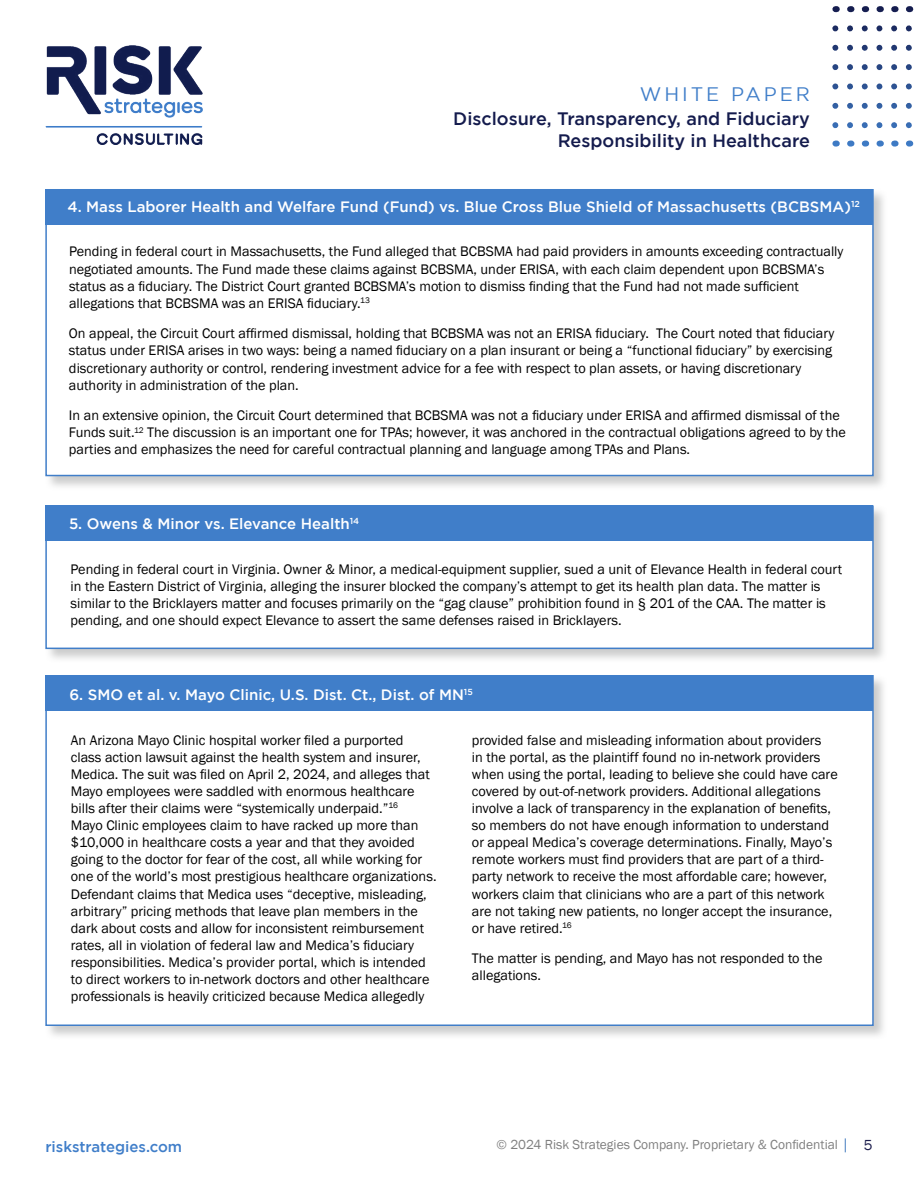
<style>
.page{position:relative;width:918px;height:1188px;background:#fff}
.page>*{position:absolute;margin:0;border:0;box-sizing:border-box;transform-origin:0 0}
.t1{font:19.5px "Gotham";letter-spacing:.15em;color:#407ec9}
.t2{font:500 18px/21.6px "Gotham";color:#141b4d;text-align:right}
.t3{font:500 15px "Gotham";color:#fff}
.t4{font:500 15px "Gotham";color:#407ec9}
.t5{font:15px "Franklin Gothic";color:#1c1d4c}
.t6{font:14.25px/17.1px "Franklin Gothic";color:#000}
.t7{font:13.5px "Franklin Gothic";color:#7f7f7f}
</style>
<div class="page">
<svg style="left:845px;top:1138px;width:1px;height:14px"></svg>
<img style="left:45px;top:45px;width:158px;height:100px">
<svg style="left:876px;top:28px;width:6px;height:101px"></svg>
<svg style="left:862px;top:28px;width:6px;height:101px"></svg>
<svg style="left:847px;top:28px;width:6px;height:101px"></svg>
<svg style="left:832px;top:28px;width:6px;height:101px"></svg>
<svg style="left:891px;top:28px;width:6px;height:101px"></svg>
<svg style="left:906px;top:28px;width:6px;height:101px"></svg>
<div style="left:45px;top:188px;width:843px;height:303px;background:#bbbcbc;opacity:.75"></div>
<div style="left:45px;top:189px;width:829px;height:287px;background:#fff;border:2px solid #407ec9"></div>
<div style="left:45px;top:189px;width:828px;height:36px;background:#407ec9"></div>
<div style="left:45px;top:505px;width:843px;height:158px;background:#bbbcbc;opacity:.75"></div>
<div style="left:45px;top:505px;width:829px;height:144px;background:#fff;border:2px solid #407ec9"></div>
<div style="left:45px;top:505px;width:828px;height:36px;background:#407ec9"></div>
<div style="left:45px;top:674px;width:843px;height:366px;background:#bbbcbc;opacity:.75"></div>
<div style="left:45px;top:675px;width:829px;height:351px;background:#fff;border:2px solid #407ec9"></div>
<div style="left:45px;top:675px;width:828px;height:36px;background:#407ec9"></div>
<h1 class="t1" style="left:640px;top:83px;width:172px">WHITE PAPER</h1>
<p class="t2" style="left:453px;top:107px;width:358px">Disclosure, Transparency, and Fiduciary<br>Responsibility in Healthcare</p>
<p class="t3" style="left:68px;top:198px;width:794px">4. Mass Laborer Health and Welfare Fund (Fund) vs. Blue Cross Blue Shield of Massachusetts (BCBSMA)<sup>12</sup></p>
<p class="t6" style="left:69px;top:243px;width:776px">Pending in federal court in Massachusetts, the Fund alleged that BCBSMA had paid providers in amounts exceeding contractually negotiated amounts. The Fund made these claims against BCBSMA, under ERISA, with each claim dependent upon BCBSMA’s status as a fiduciary. The District Court granted BCBSMA’s motion to dismiss finding that the Fund had not made sufficient allegations that BCBSMA was an ERISA fiduciary.<sup>13</sup></p>
<p class="t6" style="left:69px;top:325px;width:767px">On appeal, the Circuit Court affirmed dismissal, holding that BCBSMA was not an ERISA fiduciary. The Court noted that fiduciary status under ERISA arises in two ways: being a named fiduciary on a plan insurant or being a “functional fiduciary” by exercising discretionary authority or control, rendering investment advice for a fee with respect to plan assets, or having discretionary authority in administration of the plan.</p>
<p class="t6" style="left:69px;top:407px;width:778px">In an extensive opinion, the Circuit Court determined that BCBSMA was not a fiduciary under ERISA and affirmed dismissal of the<br>Funds suit.<sup>12</sup> The discussion is an important one for TPAs; however, it was anchored in the contractual obligations agreed to by the parties and emphasizes the need for careful contractual planning and language among TPAs and Plans.</p>
<p class="t3" style="left:69px;top:515px;width:292px">5. Owens &amp; Minor vs. Elevance Health<sup>14</sup></p>
<p class="t6" style="left:70px;top:561px;width:773px">Pending in federal court in Virginia. Owner &amp; Minor, a medical-equipment supplier, sued a unit of Elevance Health in federal court in the Eastern District of Virginia, alleging the insurer blocked the company’s attempt to get its health plan data. The matter is similar to the Bricklayers matter and focuses primarily on the “gag clause” prohibition found in § 201 of the CAA. The matter is pending, and one should expect Elevance to assert the same defenses raised in Bricklayers.</p>
<p class="t3" style="left:69px;top:686px;width:405px">6. SMO et al. v. Mayo Clinic, U.S. Dist. Ct., Dist. of MN<sup>15</sup></p>
<p class="t6" style="left:71px;top:732px;width:367px">An Arizona Mayo Clinic hospital worker filed a purported class action lawsuit against the health system and insurer, Medica. The suit was filed on April 2, 2024, and alleges that Mayo employees were saddled with enormous healthcare bills after their claims were “systemically underpaid.”<sup>16<br></sup>Mayo Clinic employees claim to have racked up more than $10,000 in healthcare costs a year and that they avoided going to the doctor for fear of the cost, all while working for one of the world’s most prestigious healthcare organizations.<br>Defendant claims that Medica uses “deceptive, misleading, arbitrary” pricing methods that leave plan members in the dark about costs and allow for inconsistent reimbursement rates, all in violation of federal law and Medica’s fiduciary responsibilities. Medica’s provider portal, which is intended to direct workers to in-network doctors and other healthcare professionals is heavily criticized because Medica allegedly</p>
<p class="t6" style="left:472px;top:732px;width:367px">provided false and misleading information about providers<br>in the portal, as the plaintiff found no in-network providers when using the portal, leading to believe she could have care covered by out-of-network providers. Additional allegations involve a lack of transparency in the explanation of benefits, so members do not have enough information to understand or appeal Medica’s coverage determinations. Finally, Mayo’s remote workers must find providers that are part of a third&shy;party network to receive the most affordable care; however, workers claim that clinicians who are a part of this network are not taking new patients, no longer accept the insurance, or have retired.<sup>16</sup></p>
<p class="t6" style="left:472px;top:950px;width:352px">The matter is pending, and Mayo has not responded to the allegations.</p>
<p class="t4" style="left:45px;top:1139px;width:138px">riskstrategies.com</p>
<p class="t7" style="left:497px;top:1136px;width:343px">© 2024 Risk Strategies Company. Proprietary &amp; Confidential</p>
<p class="t5" style="left:864px;top:1136px;width:10px">5</p>
</div>
